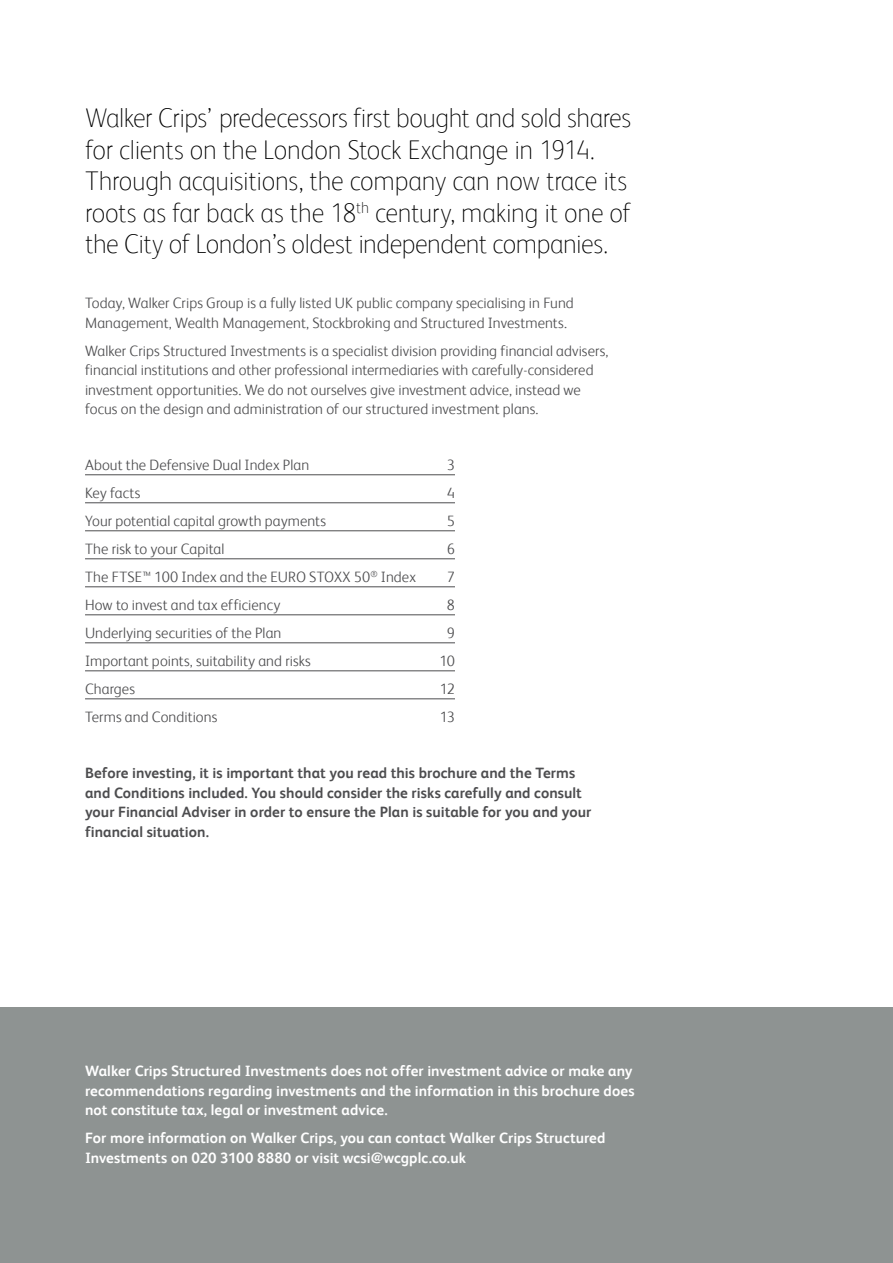
<style>
.page{position:relative;width:893px;height:1263px;background:#fff}
.page>*{position:absolute;margin:0;border:0;box-sizing:border-box;transform-origin:0 0}
.t1{font:100 27px/31.5px "FS Albert";letter-spacing:-.015em;color:#000}
.t2{font:300 15px/19.5px "FS Albert";letter-spacing:.005em;color:#4d4d4f}
.t3{font:700 15px/19.5px "FS Albert";letter-spacing:.005em;color:#fff}
.t4{font:700 15px/19.5px "FS Albert";letter-spacing:.005em;color:#4d4d4f}
</style>
<div class="page">
<div style="left:0;top:1008px;width:893px;height:255px;background:#8e9392"></div>
<hr style="left:85px;top:474px;width:370px;height:1px;background:#4d4d4f">
<hr style="left:85px;top:502px;width:370px;height:1px;background:#4d4d4f">
<hr style="left:85px;top:530px;width:370px;height:1px;background:#4d4d4f">
<hr style="left:85px;top:558px;width:370px;height:1px;background:#4d4d4f">
<hr style="left:85px;top:586px;width:370px;height:1px;background:#4d4d4f">
<hr style="left:85px;top:614px;width:370px;height:1px;background:#4d4d4f">
<hr style="left:85px;top:642px;width:370px;height:1px;background:#4d4d4f">
<hr style="left:85px;top:670px;width:370px;height:1px;background:#4d4d4f">
<hr style="left:85px;top:699px;width:370px;height:1px;background:#4d4d4f">
<p class="t1" style="left:85px;top:102px;width:548px">Walker Crips’ predecessors first bought and sold shares for clients on the London Stock Exchange in 1914.<br>Through acquisitions, the company can now trace its roots as far back as the 18<sup>th</sup> century, making it one of the City of London’s oldest independent companies.</p>
<p class="t2" style="left:85px;top:293px;width:490px">Today, Walker Crips Group is a fully listed UK public company specialising in Fund<br>Management, Wealth Management, Stockbroking and Structured Investments.</p>
<p class="t2" style="left:85px;top:341px;width:525px">Walker Crips Structured Investments is a specialist division providing financial advisers, financial institutions and other professional intermediaries with carefully-considered investment opportunities. We do not ourselves give investment advice, instead we focus on the design and administration of our structured investment plans.</p>
<p class="t2" style="left:85px;top:455px;width:226px">About the Defensive Dual Index Plan</p>
<p class="t2" style="left:447px;top:455px;width:10px">3</p>
<p class="t2" style="left:85px;top:483px;width:57px">Key facts</p>
<p class="t2" style="left:447px;top:483px;width:10px">4</p>
<p class="t2" style="left:85px;top:511px;width:243px">Your potential capital growth payments</p>
<p class="t2" style="left:447px;top:511px;width:10px">5</p>
<p class="t2" style="left:85px;top:539px;width:141px">The risk to your Capital</p>
<p class="t2" style="left:447px;top:539px;width:10px">6</p>
<p class="t2" style="left:85px;top:567px;width:332px">The FTSE™ 100 Index and the EURO STOXX 50<sup>®</sup> Index</p>
<p class="t2" style="left:447px;top:567px;width:10px">7</p>
<p class="t2" style="left:85px;top:595px;width:197px">How to invest and tax efficiency</p>
<p class="t2" style="left:447px;top:595px;width:10px">8</p>
<p class="t2" style="left:85px;top:623px;width:198px">Underlying securities of the Plan</p>
<p class="t2" style="left:447px;top:623px;width:10px">9</p>
<p class="t2" style="left:85px;top:651px;width:227px">Important points, suitability and risks</p>
<p class="t2" style="left:439px;top:651px;width:17px">10</p>
<p class="t2" style="left:85px;top:679px;width:51px">Charges</p>
<p class="t2" style="left:440px;top:679px;width:17px">12</p>
<p class="t2" style="left:85px;top:707px;width:134px">Terms and Conditions</p>
<p class="t2" style="left:440px;top:707px;width:17px">13</p>
<p class="t4" style="left:85px;top:763px;width:508px">Before investing, it is important that you read this brochure and the Terms and Conditions included. You should consider the risks carefully and consult your Financial Adviser in order to ensure the Plan is suitable for you and your financial situation.</p>
<p class="t3" style="left:85px;top:1061px;width:551px">Walker Crips Structured Investments does not offer investment advice or make any recommendations regarding investments and the information in this brochure does not constitute tax, legal or investment advice.</p>
<p class="t3" style="left:85px;top:1128px;width:522px">For more information on Walker Crips, you can contact Walker Crips Structured<br>Investments on 020 3100 8880 or visit wcsi@wcgplc.co.uk</p>
</div>
